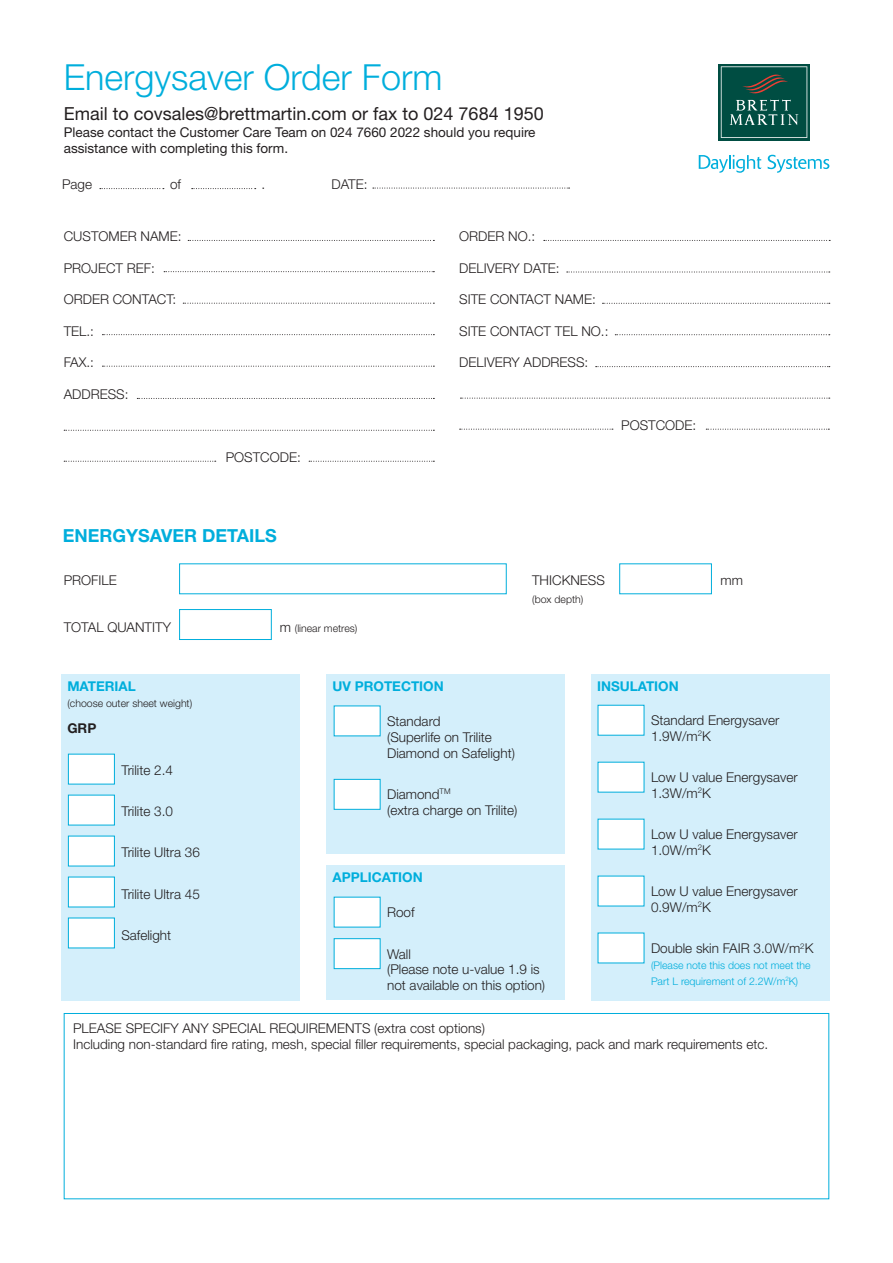
<style>
.page{position:relative;width:893px;height:1263px;background:#fff}
.page>*{position:absolute;margin:0;border:0;box-sizing:border-box;transform-origin:0 0}
.t1{font:300 36px "Helvetica Neue";color:#00aedc}
.t2{font:18px "Helvetica Neue";color:#231f20}
.t3{font:700 18px "Helvetica Neue";color:#00aedc}
.t4{font:300 13.5px/15.8px "Helvetica Neue";color:#231f20}
.t5{font:13.5px "Helvetica Neue";color:#231f20}
.t6{font:700 13.5px "Helvetica Neue";color:#00aedc}
.t7{font:700 13.5px "Helvetica Neue";color:#231f20}
.t8{font:300 10.5px "Helvetica Neue";color:#00aedc}
.t9{font:300 10.5px "Helvetica Neue";color:#231f20}
.s1{font-size:13.5px}
</style>
<div class="page">
<div style="left:591px;top:674px;width:238px;height:326px;background:#d4effb"></div>
<div style="left:326px;top:674px;width:238px;height:179px;background:#d4effb"></div>
<div style="left:61px;top:674px;width:238px;height:326px;background:#d4effb"></div>
<svg style="left:699px;top:155px;width:63px;height:18px"></svg>
<svg style="left:768px;top:155px;width:61px;height:18px"></svg>
<svg style="left:718px;top:64px;width:92px;height:77px"></svg>
<svg style="left:721px;top:66px;width:86px;height:72px;background:#1d5c52"></svg>
<svg style="left:188px;top:240px;width:246px;height:1px"></svg>
<svg style="left:164px;top:271px;width:270px;height:1px"></svg>
<svg style="left:183px;top:303px;width:251px;height:1px"></svg>
<svg style="left:102px;top:334px;width:332px;height:1px"></svg>
<svg style="left:102px;top:366px;width:332px;height:1px"></svg>
<svg style="left:309px;top:461px;width:125px;height:1px"></svg>
<svg style="left:544px;top:240px;width:286px;height:1px"></svg>
<svg style="left:567px;top:272px;width:263px;height:1px"></svg>
<svg style="left:460px;top:398px;width:370px;height:1px"></svg>
<svg style="left:137px;top:398px;width:297px;height:1px"></svg>
<svg style="left:64px;top:430px;width:370px;height:1px"></svg>
<svg style="left:64px;top:461px;width:152px;height:1px"></svg>
<svg style="left:602px;top:303px;width:228px;height:1px"></svg>
<svg style="left:615px;top:334px;width:215px;height:1px"></svg>
<svg style="left:596px;top:366px;width:234px;height:1px"></svg>
<svg style="left:706px;top:429px;width:123px;height:1px"></svg>
<svg style="left:460px;top:429px;width:153px;height:1px"></svg>
<div style="left:179px;top:609px;width:93px;height:31px;border:1px solid #00aedc"></div>
<div style="left:68px;top:754px;width:47px;height:30px;background:#fff;border:1px solid #00aedc"></div>
<div style="left:68px;top:795px;width:47px;height:30px;background:#fff;border:1px solid #00aedc"></div>
<div style="left:68px;top:836px;width:47px;height:30px;background:#fff;border:1px solid #00aedc"></div>
<div style="left:68px;top:877px;width:47px;height:30px;background:#fff;border:1px solid #00aedc"></div>
<div style="left:68px;top:918px;width:47px;height:30px;background:#fff;border:1px solid #00aedc"></div>
<div style="left:598px;top:705px;width:46px;height:30px;background:#fff"></div>
<div style="left:598px;top:762px;width:46px;height:30px;background:#fff"></div>
<div style="left:598px;top:819px;width:46px;height:30px;background:#fff"></div>
<div style="left:334px;top:705px;width:47px;height:31px;background:#fff"></div>
<div style="left:334px;top:779px;width:47px;height:31px;background:#fff;border:1px solid #00aedc"></div>
<div style="left:64px;top:1013px;width:765px;height:186px;border:1px solid #00aedc"></div>
<svg style="left:100px;top:188px;width:64px;height:1px"></svg>
<svg style="left:192px;top:188px;width:64px;height:1px"></svg>
<svg style="left:373px;top:188px;width:197px;height:1px"></svg>
<div style="left:326px;top:865px;width:238px;height:135px;background:#d4effb"></div>
<div style="left:334px;top:897px;width:47px;height:30px;background:#fff"></div>
<div style="left:334px;top:938px;width:47px;height:31px;background:#fff;border:1px solid #00aedc"></div>
<div style="left:598px;top:876px;width:46px;height:30px;background:#fff"></div>
<div style="left:598px;top:933px;width:46px;height:30px;background:#fff"></div>
<p class="t1" style="left:64px;top:55px;width:380px">Energysaver Order Form</p>
<p class="t2" style="left:64px;top:103px;width:481px">Email to covsales@brettmartin.com or fax to 024 7684 1950</p>
<p class="t5" style="left:64px;top:124px;width:473px">Please contact the Customer Care Team on 024 7660 2022 should you require</p>
<p class="t5" style="left:64px;top:140px;width:226px">assistance with completing this form.</p>
<p class="t4" style="left:62px;top:176px;width:32px">Page</p>
<p class="t4" style="left:170px;top:176px;width:13px">of</p>
<p class="t4" style="left:262px;top:176px;width:5px">.</p>
<p class="t4" style="left:331px;top:176px;width:38px">DATE:</p>
<p class="t4" style="left:64px;top:228px;width:119px">CUSTOMER NAME:</p>
<p class="t4" style="left:64px;top:260px;width:93px">PROJECT REF:</p>
<p class="t4" style="left:64px;top:291px;width:114px">ORDER CONTACT:</p>
<p class="t4" style="left:64px;top:323px;width:32px">TEL.:</p>
<p class="t4" style="left:64px;top:354px;width:32px">FAX.:</p>
<p class="t4" style="left:64px;top:386px;width:66px">ADDRESS:</p>
<p class="t4" style="left:226px;top:449px;width:77px">POSTCODE:</p>
<p class="t3" style="left:63px;top:525px;width:216px">ENERGYSAVER DETAILS</p>
<p class="t4" style="left:64px;top:572px;width:55px">PROFILE</p>
<p class="t4" style="left:64px;top:619px;width:109px">TOTAL QUANTITY</p>
<p class="t9" style="left:280px;top:622px;width:79px"><span class="s1">m</span> (linear metres)</p>
<p class="t4" style="left:459px;top:228px;width:78px">ORDER NO.:</p>
<p class="t4" style="left:459px;top:260px;width:102px">DELIVERY DATE:</p>
<p class="t4" style="left:459px;top:291px;width:138px">SITE CONTACT NAME:</p>
<p class="t4" style="left:459px;top:323px;width:151px">SITE CONTACT TEL NO.:</p>
<p class="t4" style="left:459px;top:354px;width:131px">DELIVERY ADDRESS:</p>
<p class="t4" style="left:621px;top:417px;width:77px">POSTCODE:</p>
<p class="t4" style="left:532px;top:572px;width:74px">THICKNESS</p>
<p class="t4" style="left:720px;top:572px;width:24px">mm</p>
<p class="t9" style="left:532px;top:592px;width:53px">(box depth)</p>
<p class="t6" style="left:67px;top:678px;width:70px">MATERIAL</p>
<p class="t9" style="left:67px;top:696px;width:126px">(choose outer sheet weight)</p>
<p class="t7" style="left:67px;top:720px;width:30px">GRP</p>
<p class="t4" style="left:121px;top:762px;width:53px">Trilite 2.4</p>
<p class="t4" style="left:121px;top:803px;width:53px">Trilite 3.0</p>
<p class="t4" style="left:121px;top:844px;width:80px">Trilite Ultra 36</p>
<p class="t4" style="left:121px;top:885px;width:80px">Trilite Ultra 45</p>
<p class="t4" style="left:121px;top:927px;width:51px">Safelight</p>
<p class="t6" style="left:333px;top:678px;width:113px">UV PROTECTION</p>
<p class="t4" style="left:387px;top:713px;width:106px">Standard (Superlife on Trilite</p>
<p class="t4" style="left:387px;top:745px;width:129px">Diamond on Safelight)</p>
<p class="t4" style="left:387px;top:786px;width:65px">Diamond<sup>TM</sup></p>
<p class="t4" style="left:387px;top:802px;width:132px">(extra charge on Trilite)</p>
<p class="t6" style="left:333px;top:869px;width:92px">APPLICATION</p>
<p class="t4" style="left:387px;top:904px;width:29px">Roof</p>
<p class="t4" style="left:387px;top:945px;width:25px">Wall</p>
<p class="t4" style="left:387px;top:961px;width:160px">(Please note u-value 1.9 is not available on this option)</p>
<p class="t6" style="left:597px;top:678px;width:83px">INSULATION</p>
<p class="t4" style="left:651px;top:712px;width:130px">Standard Energysaver<br>1.9W/m<sup>2</sup>K</p>
<p class="t4" style="left:651px;top:769px;width:148px">Low U value Energysaver<br>1.3W/m<sup>2</sup>K</p>
<p class="t4" style="left:651px;top:826px;width:148px">Low U value Energysaver<br>1.0W/m<sup>2</sup>K</p>
<p class="t4" style="left:651px;top:883px;width:148px">Low U value Energysaver<br>0.9W/m<sup>2</sup>K</p>
<p class="t4" style="left:651px;top:940px;width:164px">Double skin FAIR 3.0W/m<sup>2</sup>K</p>
<p class="t8" style="left:651px;top:959px;width:161px">(Please note this does not meet the</p>
<p class="t8" style="left:651px;top:974px;width:149px">Part L requirement of 2.2W/m<sup>2</sup>K)</p>
<p class="t4" style="left:73px;top:1020px;width:413px">PLEASE SPECIFY ANY SPECIAL REQUIREMENTS (extra cost options)</p>
<p class="t4" style="left:73px;top:1035px;width:696px">Including non-standard fire rating, mesh, special filler requirements, special packaging, pack and mark requirements etc.</p>
</div>
